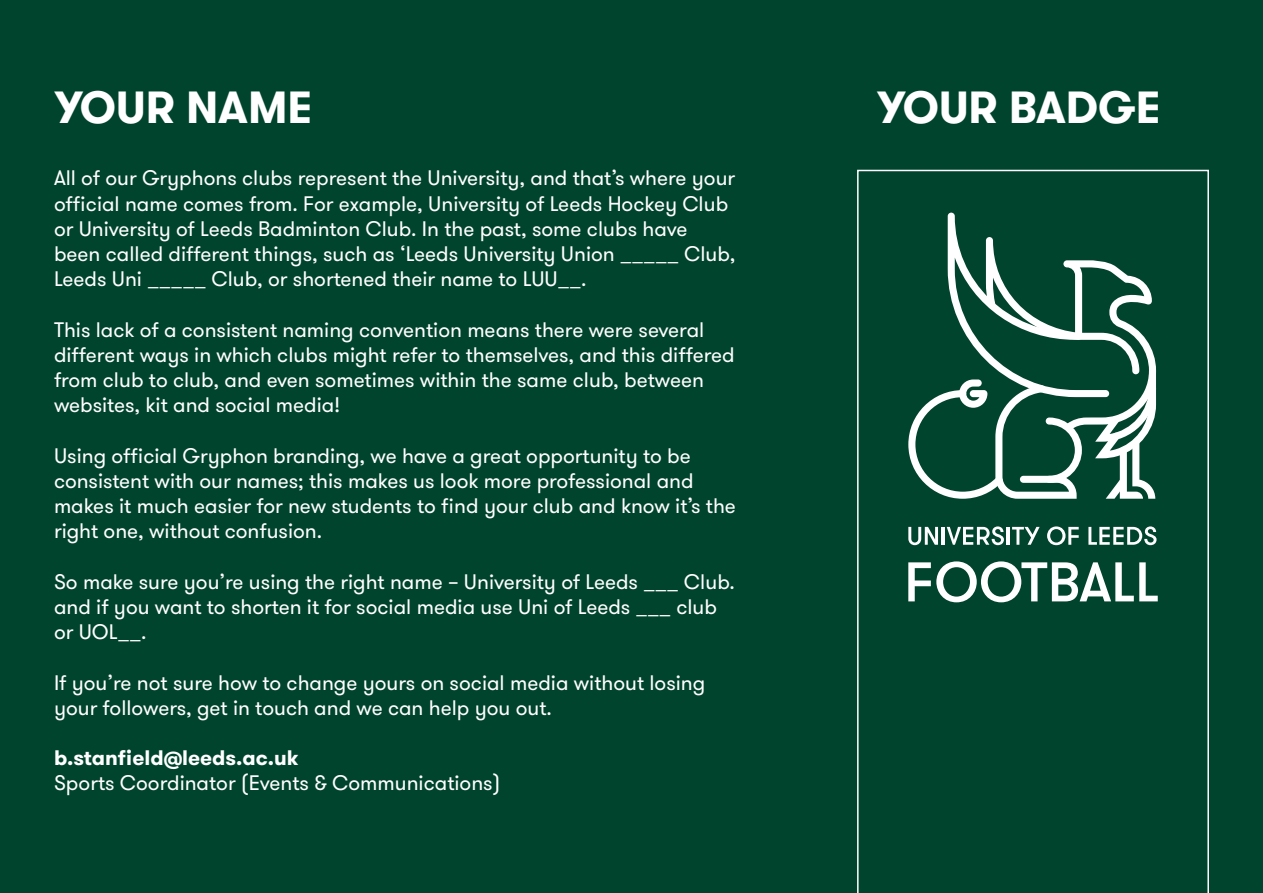
<style>
.page{position:relative;width:1263px;height:893px;background:#00442e}
.page>*{position:absolute;margin:0;border:0;box-sizing:border-box;transform-origin:0 0}
.t1{font:700 45px "GT Walsheim";color:#fff}
.t2{font:21px/25.2px "GT Walsheim";color:#fff}
.t3{font:700 21px "GT Walsheim";color:#fff}
</style>
<div class="page">
<svg style="left:857px;top:170px;width:352px;height:723px"></svg>
<h1 class="t1" style="left:54px;top:78px;width:260px">YOUR NAME</h1>
<h1 class="t1" style="left:877px;top:78px;width:285px">YOUR BADGE</h1>
<p class="t2" style="left:54px;top:166px;width:683px">All of our Gryphons clubs represent the University, and that’s where your official name comes from. For example, University of Leeds Hockey Club or University of Leeds Badminton Club. In the past, some clubs have been called different things, such as ‘Leeds University Union _____ Club, Leeds Uni _____ Club, or shortened their name to LUU__.</p>
<p class="t2" style="left:54px;top:317px;width:682px">This lack of a consistent naming convention means there were several different ways in which clubs might refer to themselves, and this differed from club to club, and even sometimes within the same club, between websites, kit and social media!</p>
<p class="t2" style="left:54px;top:443px;width:683px">Using official Gryphon branding, we have a great opportunity to be consistent with our names; this makes us look more professional and makes it much easier for new students to find your club and know it’s the right one, without confusion.</p>
<p class="t2" style="left:54px;top:569px;width:682px">So make sure you’re using the right name – University of Leeds ___ Club. and if you want to shorten it for social media use Uni of Leeds ___ club or UOL__.</p>
<p class="t2" style="left:54px;top:670px;width:653px">If you’re not sure how to change yours on social media without losing your followers, get in touch and we can help you out.</p>
<p class="t3" style="left:54px;top:744px;width:246px">b.stanfield@leeds.ac.uk</p>
<p class="t2" style="left:54px;top:771px;width:448px">Sports Coordinator (Events &amp; Communications)</p>
</div>
